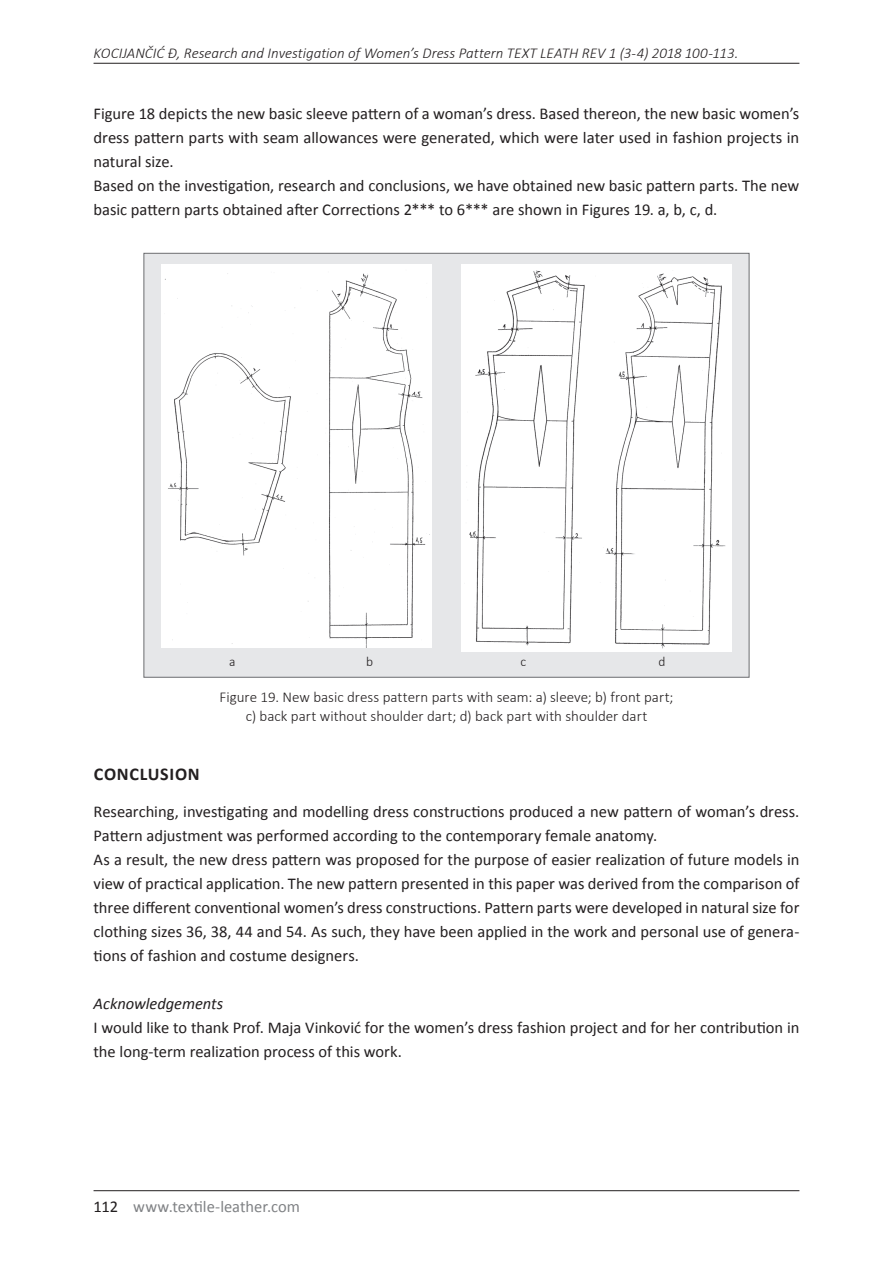
<style>
.page{position:relative;width:893px;height:1263px;background:#fff}
.page>*{position:absolute;margin:0;border:0;box-sizing:border-box;transform-origin:0 0}
.t1{font:700 18px "Calibri";letter-spacing:.04em;color:#231f20}
.t2{font:16.5px/24px "Calibri";color:#231f20}
.t3{font:16.5px "Calibri";color:#808285}
.t4{font:italic 16.5px "Calibri";letter-spacing:-.005em;color:#231f20}
.t5{font:300 15px/19.5px "Calibri";color:#231f20;text-align:center}
.t6{font:italic 300 15px "Calibri";color:#231f20}
.t7{font:300 13.5px "Calibri";color:#231f20}
.s1{color:#231f20}
</style>
<div class="page">
<hr style="left:94px;top:63px;width:705px;height:1px;background:#231f20">
<hr style="left:94px;top:1190px;width:705px;height:1px;background:#231f20">
<div style="left:144px;top:253px;width:605px;height:425px;background:#e6e7e9;border:1px solid #6c6d70"></div>
<div style="left:161px;top:265px;width:270px;height:383px;background:#fff"></div>
<img style="left:461px;top:265px;width:271px;height:386px">
<p class="t6" style="left:94px;top:44px;width:646px">KOCIJANČIĆ Đ, Research and Investigation of Women’s Dress Pattern TEXT LEATH REV 1 (3-4) 2018 100-113.</p>
<p class="t2" style="left:94px;top:101px;width:707px">Figure 18 depicts the new basic sleeve pattern of a woman’s dress. Based thereon, the new basic women’s dress pattern parts with seam allowances were generated, which were later used in fashion projects in natural size.<br>Based on the investigation, research and conclusions, we have obtained new basic pattern parts. The new basic pattern parts obtained after Corrections 2*** to 6*** are shown in Figures 19. a, b, c, d.</p>
<p class="t7" style="left:229px;top:653px;width:8px">a</p>
<p class="t7" style="left:366px;top:653px;width:9px">b</p>
<p class="t7" style="left:521px;top:653px;width:7px">c</p>
<p class="t7" style="left:658px;top:653px;width:9px">d</p>
<p class="t5" style="left:220px;top:687px;width:455px">Figure 19. New basic dress pattern parts with seam: a) sleeve; b) front part; c) back part without shoulder dart; d) back part with shoulder dart</p>
<p class="t1" style="left:94px;top:761px;width:107px">CONCLUSION</p>
<p class="t2" style="left:94px;top:799px;width:707px">Researching, investigating and modelling dress constructions produced a new pattern of woman’s dress.<br>Pattern adjustment was performed according to the contemporary female anatomy.<br>As a result, the new dress pattern was proposed for the purpose of easier realization of future models in view of practical application. The new pattern presented in this paper was derived from the comparison of three different conventional women’s dress constructions. Pattern parts were developed in natural size for clothing sizes 36, 38, 44 and 54. As such, they have been applied in the work and personal use of genera&shy;tions of fashion and costume designers.</p>
<p class="t4" style="left:94px;top:992px;width:131px">Acknowledgements</p>
<p class="t2" style="left:94px;top:1015px;width:707px">I would like to thank Prof. Maja Vinković for the women’s dress fashion project and for her contribution in the long-term realization process of this work.</p>
<p class="t3" style="left:93px;top:1195px;width:208px"><span class="s1">112</span> www.textile-leather.com</p>
</div>
